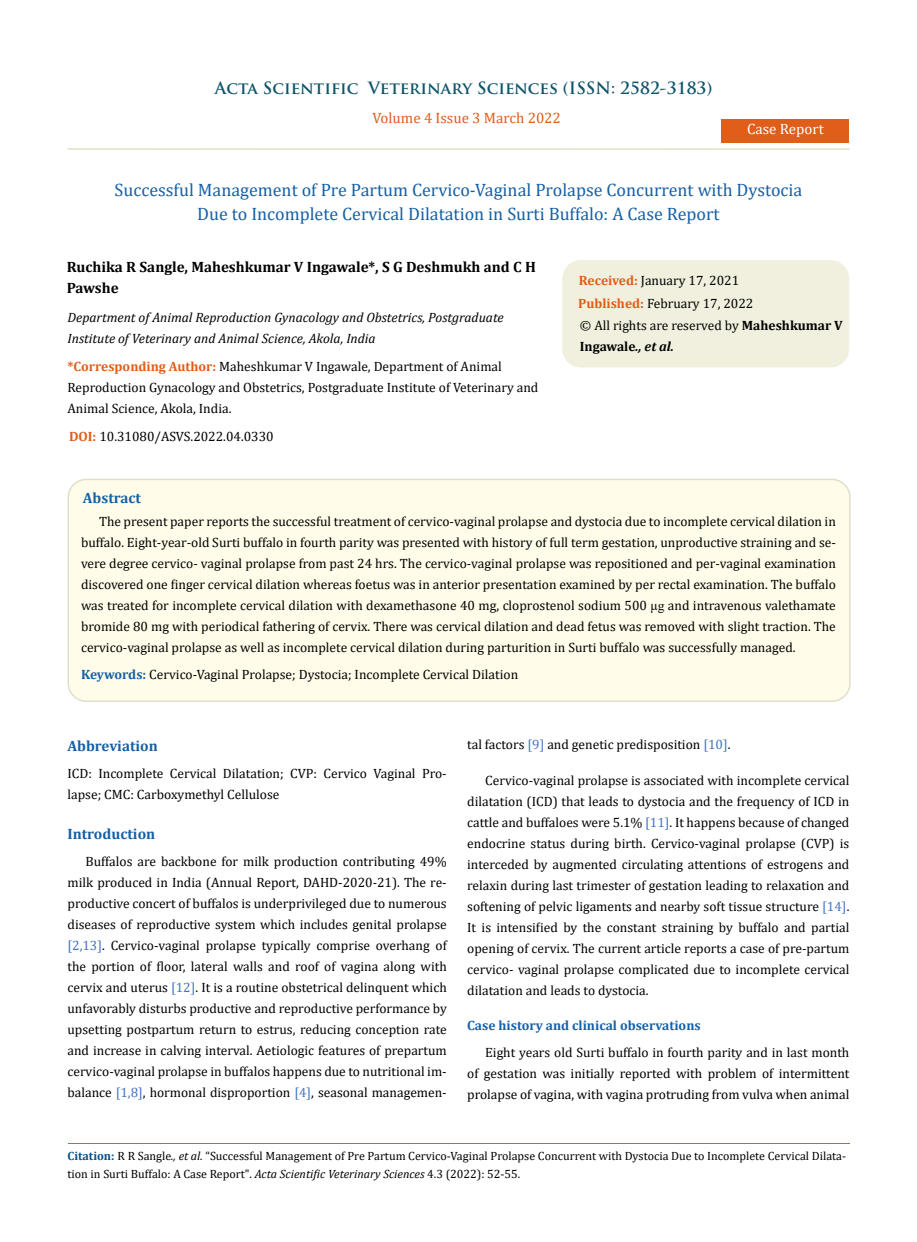
<style>
.page{position:relative;width:917px;height:1242px;background:#fff}
.page>*{position:absolute;margin:0;border:0;box-sizing:border-box;transform-origin:0 0}
.t1{font:18px/24px "Cambria";color:#1560a6;text-align:center}
.t2{font:700 16.5px "Trajan Pro";color:#0e546a}
.t3{font:700 15px/21px "Cambria";color:#000}
.t4{font:700 15px "Cambria";color:#1560a6}
.t5{font:15px "Cambria";color:#e05d1a}
.t6{font:15px "Cambria";color:#fff}
.t7{font:13.5px/21px "Cambria";color:#000}
.t8{font:italic 13.5px/21px "Cambria";color:#000}
.t9{font:700 13.5px "Cambria";color:#1560a6}
.t10{font:12px/18px "Cambria";color:#000}
.s1{font-weight:700;color:#e05d1a}
.s2{font-weight:700}
.s3{font-weight:700;font-style:italic}
.s4{font-family:"Times New Roman"}
.s5{font-weight:700;color:#1560a6}
.s6{color:#4472c4}
.s7{font-weight:700;color:#035089}
.s8{font-style:italic}
</style>
<div class="page">
<div style="left:721px;top:119px;width:128px;height:23px;background:#e05d1a"></div>
<div style="left:563px;top:261px;width:285px;height:106px;background:#f1f0de;border-radius:18px"></div>
<div style="left:562px;top:260px;width:287px;height:107px;border:2px solid #f1f0de;border-radius:18px"></div>
<div style="left:68px;top:479px;width:781px;height:222px;background:#fffde9;border-radius:18px"></div>
<div style="left:67px;top:479px;width:783px;height:223px;border:2px solid #e0dfcd;border-radius:18px"></div>
<hr style="left:68px;top:1144px;width:781px;height:1px;background:#e05d1a">
<hr style="left:67px;top:148px;width:782px;height:2px;background:#e0dfcd">
<p class="t2" style="left:215px;top:77px;width:499px">Acta Scientific Veterinary Sciences (ISSN: 2582-3183)</p>
<p class="t5" style="left:372px;top:109px;width:190px">Volume 4 Issue 3 March 2022</p>
<p class="t6" style="left:747px;top:120px;width:78px">Case Report</p>
<h1 class="t1" style="left:115px;top:178px;width:689px">Successful Management of Pre Partum Cervico-Vaginal Prolapse Concurrent with Dystocia<br>Due to Incomplete Cervical Dilatation in Surti Buffalo: A Case Report</h1>
<p class="t3" style="left:67px;top:256px;width:470px">Ruchika R Sangle, Maheshkumar V Ingawale*, S G Deshmukh and C H<br>Pawshe</p>
<p class="t8" style="left:67px;top:306px;width:438px">Department of Animal Reproduction Gynacology and Obstetrics, Postgraduate<br>Institute of Veterinary and Animal Science, Akola, India</p>
<p class="t7" style="left:67px;top:355px;width:472px"><span class="s1">*Corresponding Author:</span> Maheshkumar V Ingawale, Department of Animal<br>Reproduction Gynacology and Obstetrics, Postgraduate Institute of Veterinary and<br>Animal Science, Akola, India.</p>
<p class="t7" style="left:578px;top:269px;width:177px;line-height:23px"><span class="s1">Received:</span> January 17, 2021<br><span class="s1">Published:</span> February 17, 2022</p>
<p class="t7" style="left:580px;top:315px;width:264px">© All rights are reserved by <span class="s2">Maheshkumar V<br>Ingawale</span><span class="s3">., et al.</span></p>
<p class="t7" style="left:69px;top:426px;width:206px"><span class="s1">DOI:</span> 10.31080/ASVS.2022.04.0330</p>
<p class="t4" style="left:83px;top:487px;width:60px">Abstract</p>
<p class="t7" style="left:81px;top:511px;width:756px;text-align:justify;text-indent:18px">The present paper reports the successful treatment of cervico-vaginal prolapse and dystocia due to incomplete cervical dilation in buffalo. Eight-year-old Surti buffalo in fourth parity was presented with history of full term gestation, unproductive straining and se&shy;vere degree cervico- vaginal prolapse from past 24 hrs. The cervico-vaginal prolapse was repositioned and per-vaginal examination discovered one finger cervical dilation whereas foetus was in anterior presentation examined by per rectal examination. The buffalo was treated for incomplete cervical dilation with dexamethasone 40 mg, cloprostenol sodium 500 <span class="s4">μg</span> and intravenous valethamate bromide 80 mg with periodical fathering of cervix. There was cervical dilation and dead fetus was removed with slight traction. The cervico-vaginal prolapse as well as incomplete cervical dilation during parturition in Surti buffalo was successfully managed.</p>
<p class="t7" style="left:81px;top:664px;width:438px"><span class="s5">Keywords:</span> Cervico-Vaginal Prolapse; Dystocia; Incomplete Cervical Dilation</p>
<p class="t4" style="left:67px;top:735px;width:92px">Abbreviation</p>
<p class="t7" style="left:67px;top:763px;width:381px">ICD: Incomplete Cervical Dilatation; CVP: Cervico Vaginal Pro&shy;lapse; CMC: Carboxymethyl Cellulose</p>
<p class="t4" style="left:67px;top:823px;width:89px">Introduction</p>
<p class="t7" style="left:67px;top:850px;width:381px;text-align:justify;text-indent:18px">Buffalos are backbone for milk production contributing 49% milk produced in India (Annual Report, DAHD-2020-21). The re&shy;productive concert of buffalos is underprivileged due to numerous diseases of reproductive system which includes genital prolapse <span class="s6">[2,13]</span>. Cervico-vaginal prolapse typically comprise overhang of the portion of floor, lateral walls and roof of vagina along with cervix and uterus <span class="s6">[12]</span>. It is a routine obstetrical delinquent which unfavorably disturbs productive and reproductive performance by upsetting postpartum return to estrus, reducing conception rate and increase in calving interval. Aetiologic features of prepartum cervico-vaginal prolapse in buffalos happens due to nutritional im&shy;balance <span class="s6">[1,8]</span>, hormonal disproportion <span class="s6">[4]</span>, seasonal managemen-</p>
<p class="t7" style="left:467px;top:733px;width:265px">tal factors <span class="s6">[9]</span> and genetic predisposition <span class="s6">[10]</span>.</p>
<p class="t7" style="left:467px;top:769px;width:384px;text-align:justify;text-indent:18px">Cervico-vaginal prolapse is associated with incomplete cervical dilatation (ICD) that leads to dystocia and the frequency of ICD in cattle and buffaloes were 5.1% <span class="s6">[11]</span>. It happens because of changed endocrine status during birth. Cervico-vaginal prolapse (CVP) is interceded by augmented circulating attentions of estrogens and relaxin during last trimester of gestation leading to relaxation and softening of pelvic ligaments and nearby soft tissue structure <span class="s6">[14]</span>.<br>It is intensified by the constant straining by buffalo and partial opening of cervix. The current article reports a case of pre-partum cervico- vaginal prolapse complicated due to incomplete cervical dilatation and leads to dystocia.</p>
<p class="t9" style="left:467px;top:1016px;width:235px">Case history and clinical observations</p>
<p class="t7" style="left:467px;top:1042px;width:384px;text-align:justify;text-indent:18px">Eight years old Surti buffalo in fourth parity and in last month of gestation was initially reported with problem of intermittent prolapse of vagina, with vagina protruding from vulva when animal</p>
<p class="t10" style="left:68px;top:1147px;width:780px"><span class="s7">Citation:</span> R R Sangle<span class="s8">., et al.</span> “Successful Management of Pre Partum Cervico-Vaginal Prolapse Concurrent with Dystocia Due to Incomplete Cervical Dilata&shy;tion in Surti Buffalo: A Case Report". <span class="s8">Acta Scientific Veterinary Sciences</span> 4.3 (2022): 52-55.</p>
</div>
